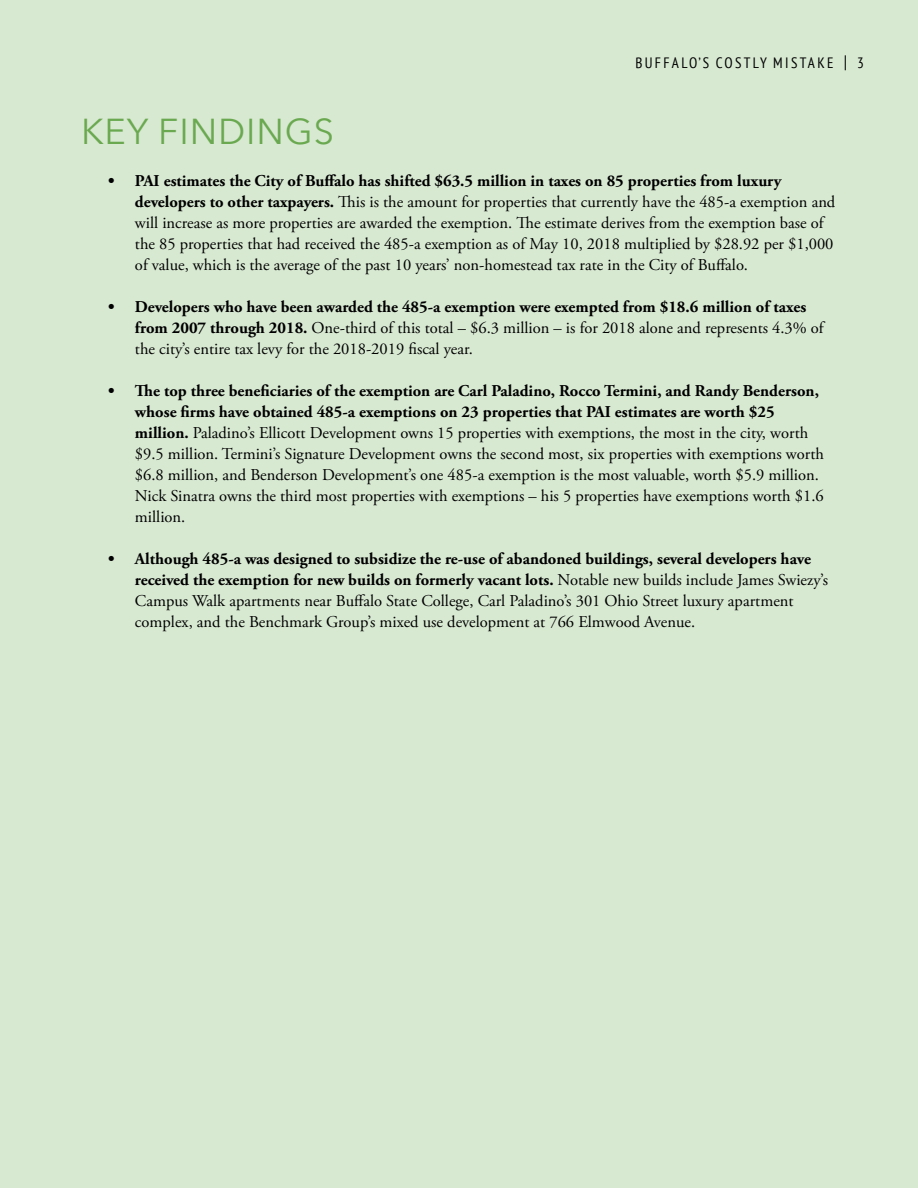
<style>
.page{position:relative;width:918px;height:1188px;background:#d8e9d2}
.page>*{position:absolute;margin:0;border:0;box-sizing:border-box;transform-origin:0 0}
.t1{font:36px "Avenir Next";letter-spacing:.025em;color:#6aa950}
.t2{font:16.5px/21px "Adobe Garamond Pro";color:#000}
.t3{font:condensed 15px "PT Sans";letter-spacing:.155em;color:#000}
.s1{font-size:18px}
.s2{font-weight:700}
</style>
<div class="page">
<p class="t3" style="left:635px;top:53px;width:230px">BUFFALO’S COSTLY MISTAKE <span class="s1">|</span> 3</p>
<h1 class="t1" style="left:81px;top:101px;width:255px">KEY FINDINGS</h1>
<p class="t2" style="left:135px;top:171px;width:702px;text-indent:-27px"><span class="s2">• PAI estimates the City of Buffalo has shifted $63.5 million in taxes on 85 properties from luxury developers to other taxpayers.</span> This is the amount for properties that currently have the 485-a exemption and will increase as more properties are awarded the exemption. The estimate derives from the exemption base of the 85 properties that had received the 485-a exemption as of May 10, 2018 multiplied by $28.92 per $1,000 of value, which is the average of the past 10 years’ non-homestead tax rate in the City of Buffalo.</p>
<p class="t2" style="left:135px;top:297px;width:690px;text-indent:-27px"><span class="s2">• Developers who have been awarded the 485-a exemption were exempted from $18.6 million of taxes from 2007 through 2018.</span> One-third of this total – $6.3 million – is for 2018 alone and represents 4.3% of the city’s entire tax levy for the 2018-2019 fiscal year.</p>
<p class="t2" style="left:135px;top:381px;width:690px;text-indent:-27px"><span class="s2">• The top three beneficiaries of the exemption are Carl Paladino, Rocco Termini, and Randy Benderson, whose firms have obtained 485-a exemptions on 23 properties that PAI estimates are worth $25 million.</span> Paladino’s Ellicott Development owns 15 properties with exemptions, the most in the city, worth $9.5 million. Termini’s Signature Development owns the second most, six properties with exemptions worth $6.8 million, and Benderson Development’s one 485-a exemption is the most valuable, worth $5.9 million.<br>Nick Sinatra owns the third most properties with exemptions – his 5 properties have exemptions worth $1.6 million.</p>
<p class="t2" style="left:135px;top:549px;width:695px;text-indent:-27px"><span class="s2">• Although 485-a was designed to subsidize the re-use of abandoned buildings, several developers have received the exemption for new builds on formerly vacant lots.</span> Notable new builds include James Swiezy’s Campus Walk apartments near Buffalo State College, Carl Paladino’s 301 Ohio Street luxury apartment complex, and the Benchmark Group’s mixed use development at 766 Elmwood Avenue.</p>
</div>
